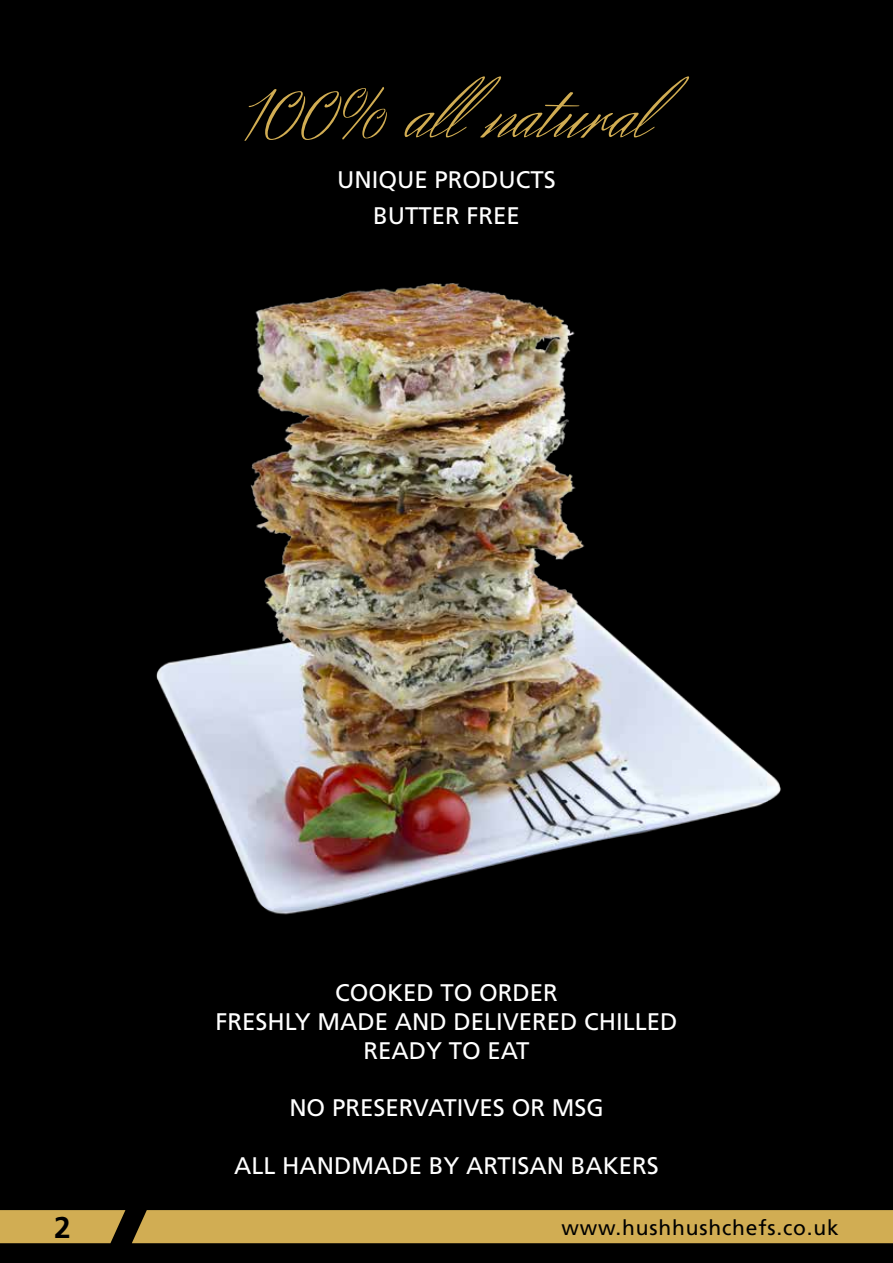
<style>
.page{position:relative;width:893px;height:1263px;background:#fff}
.page>*{position:absolute;margin:0;border:0;box-sizing:border-box;transform-origin:0 0}
.t1{font:90px "Herr Von Muellerhoff";color:#d1ad53}
.t2{font:700 30px "Frutiger LT Std";color:#000}
.t3{font:24px/28.8px "Frutiger LT Std";color:#fff;text-align:center}
.t4{font:21px "Frutiger LT Std";letter-spacing:.04em;color:#000}
</style>
<div class="page">
<div style="left:0;top:0;width:132px;height:1263px;background:#000"></div>
<div style="left:132px;top:0;width:761px;height:1263px;background:#000"></div>
<svg style="left:0;top:1210px;width:125px;height:33px"></svg>
<img style="left:146px;top:215px;width:645px;height:732px">
<h1 class="t1" style="left:242px;top:54px;width:411px">100% all natural</h1>
<p class="t3" style="left:337px;top:161px;width:220px;line-height:36px">UNIQUE PRODUCTS<br>BUTTER FREE</p>
<p class="t3" style="left:216px;top:979px;width:463px">COOKED TO ORDER<br>FRESHLY MADE AND DELIVERED CHILLED<br>READY TO EAT</p>
<p class="t3" style="left:289px;top:1094px;width:316px">NO PRESERVATIVES OR MSG</p>
<p class="t3" style="left:234px;top:1151px;width:426px">ALL HANDMADE BY ARTISAN BAKERS</p>
<p class="t2" style="left:54px;top:1210px;width:18px">2</p>
<p class="t4" style="left:561px;top:1215px;width:279px">www.hushhushchefs.co.uk</p>
</div>
